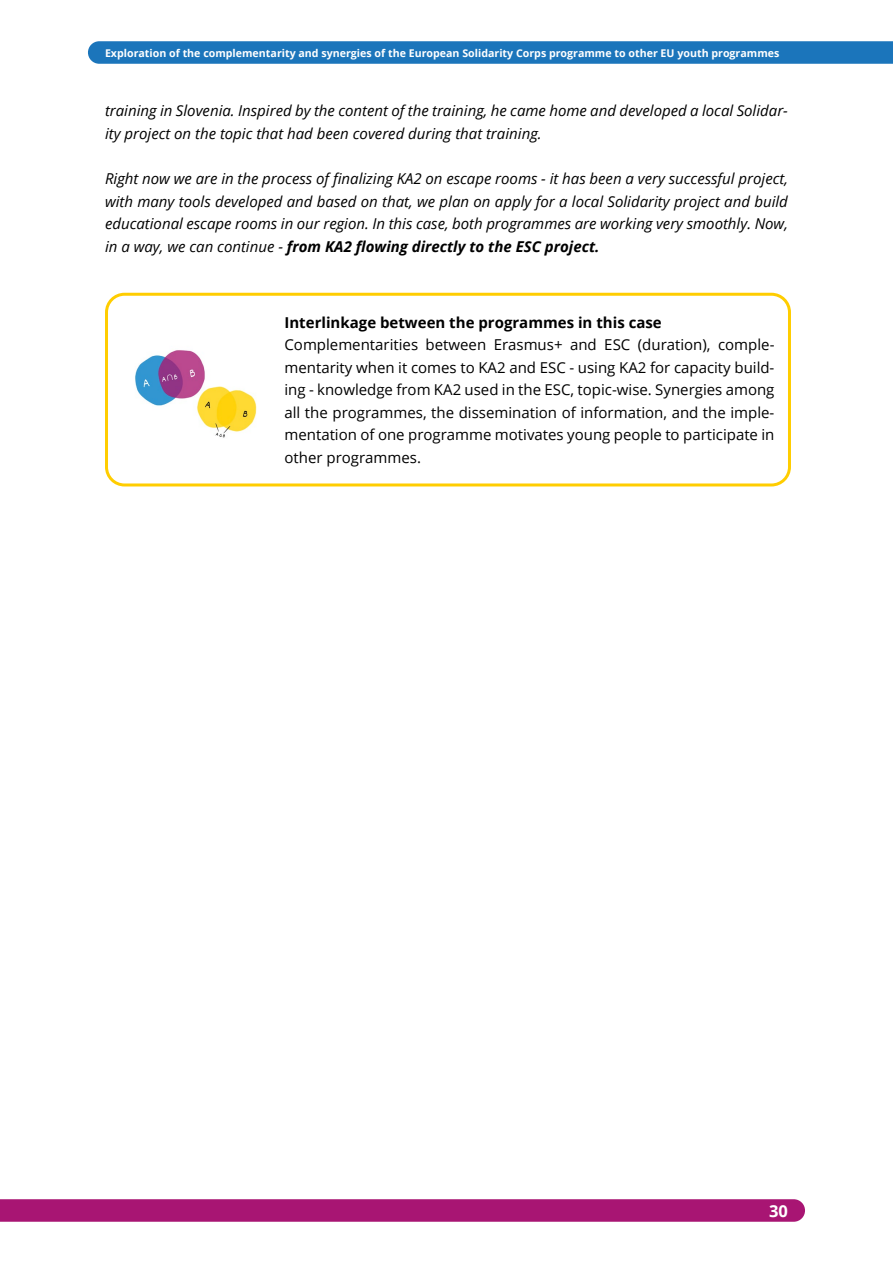
<style>
.page{position:relative;width:893px;height:1263px;background:#fff}
.page>*{position:absolute;margin:0;border:0;box-sizing:border-box;transform-origin:0 0}
.t1{font:700 16.5px "Open Sans";color:#fff}
.t2{font:italic 15px/22.5px "Open Sans";color:#000}
.t3{font:15px/22.5px "Open Sans";color:#000;text-align:justify}
.t4{font:700 15px "Open Sans";color:#000}
.t5{font:700 10.65px "Open Sans";color:#fff}
.s1{font-weight:700}
</style>
<div class="page">
<svg style="left:0;top:1199px;width:805px;height:23px;background:#aa1a76"></svg>
<svg style="left:88px;top:41px;width:805px;height:23px;background:#2078bc"></svg>
<div style="left:105px;top:293px;width:686px;height:193px;border:3px solid #ffcd00;border-radius:18px"></div>
<img style="left:135px;top:350px;width:122px;height:88px">
<p class="t5" style="left:105px;top:45px;width:676px">Exploration of the complementarity and synergies of the European Solidarity Corps programme to other EU youth programmes</p>
<p class="t2" style="left:105px;top:99px;width:684px">training in Slovenia. Inspired by the content of the training, he came home and developed a local Solidar&shy;ity project on the topic that had been covered during that training.</p>
<p class="t2" style="left:105px;top:167px;width:684px;text-align:justify">Right now we are in the process of finalizing KA2 on escape rooms - it has been a very successful project, with many tools developed and based on that, we plan on apply for a local Solidarity project and build educational escape rooms in our region. In this case, both programmes are working very smoothly. Now, in a way, we can continue - <span class="s1">from KA2 flowing directly to the ESC project.</span></p>
<p class="t4" style="left:284px;top:312px;width:379px">Interlinkage between the programmes in this case</p>
<p class="t3" style="left:284px;top:333px;width:491px">Complementarities between Erasmus+ and ESC (duration), comple&shy;mentarity when it comes to KA2 and ESC - using KA2 for capacity build&shy;ing - knowledge from KA2 used in the ESC, topic-wise. Synergies among all the programmes, the dissemination of information, and the imple&shy;mentation of one programme motivates young people to participate in other programmes.</p>
<p class="t1" style="left:769px;top:1199px;width:20px">30</p>
</div>
